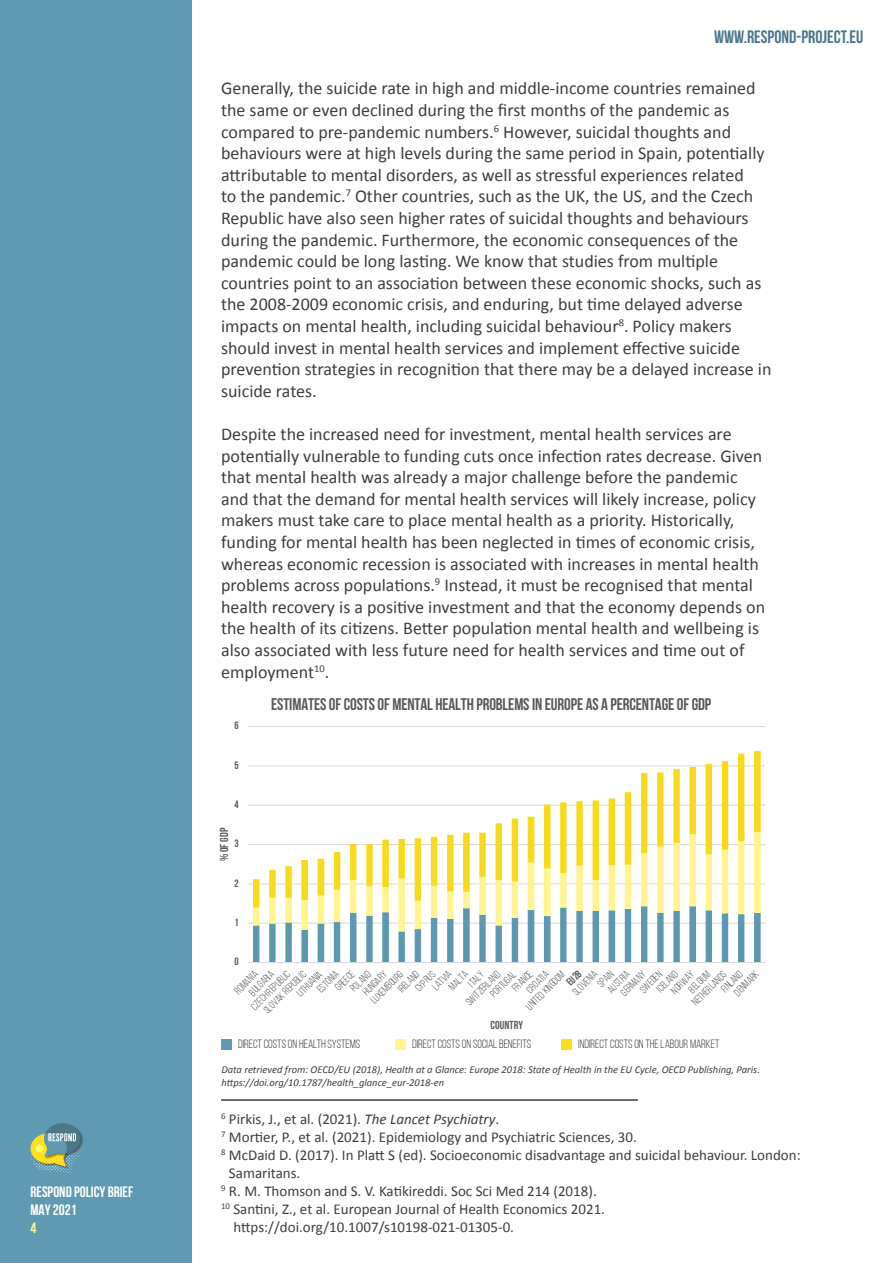
<style>
.page{position:relative;width:893px;height:1263px;background:#fff}
.page>*{position:absolute;margin:0;border:0;box-sizing:border-box;transform-origin:0 0}
.t1{font:18px/21.6px "Calibri";color:#3e3e3f}
.t2{font:18px "Bebas Neue";color:#4c7789}
.t3{font:16.95px "Bebas Neue";letter-spacing:-.005em;color:#595959}
.t4{font:15px/18px "Calibri";color:#3e3e3f}
.t5{font:700 15px/18px "Bebas Neue";color:#fff}
.t6{font:700 15px "Bebas Neue";color:#fff690}
.t7{font:12px "Bebas Neue";color:#3e3e3f}
.t8{font:11.55px "Bebas Neue";letter-spacing:.01em;color:#595959}
.t9{font:10.65px "Bebas Neue";color:#595959}
.t10{font:10.65px "Bebas Neue";color:#595959}
.t11{font:700 10.65px "Bebas Neue";color:#595959}
.t12{font:italic 10.5px "Calibri";color:#3e3e3f}
.s1{font-style:italic}
</style>
<div class="page">
<div style="left:0;top:0;width:191px;height:1263px;background:#5f99b2"></div>
<svg style="left:30px;top:1123px;width:53px;height:50px"></svg>
<hr style="left:221px;top:1099px;width:417px;height:2px;background:#3e3e3f">
<hr style="left:248px;top:923px;width:517px;height:1px;background:#d9d9d9">
<hr style="left:248px;top:883px;width:517px;height:1px;background:#d9d9d9">
<hr style="left:248px;top:844px;width:517px;height:1px;background:#d9d9d9">
<hr style="left:248px;top:805px;width:517px;height:1px;background:#d9d9d9">
<hr style="left:248px;top:765px;width:517px;height:1px;background:#d9d9d9">
<hr style="left:248px;top:726px;width:517px;height:1px;background:#d9d9d9">
<svg style="left:253px;top:931px;width:508px;height:31px"></svg>
<svg style="left:253px;top:907px;width:508px;height:24px"></svg>
<svg style="left:253px;top:751px;width:508px;height:156px"></svg>
<hr style="left:248px;top:962px;width:517px;height:1px;background:#d9d9d9">
<div style="left:221px;top:1039px;width:10px;height:10px;background:#5f99b2"></div>
<div style="left:395px;top:1039px;width:10px;height:10px;background:#fff690"></div>
<div style="left:561px;top:1039px;width:11px;height:10px;background:#ffde1c"></div>
<p class="t5" style="left:30px;top:1183px;width:104px">RESPOND POLICY BRIEF<br>MAY 2021</p>
<p class="t6" style="left:30px;top:1220px;width:7px">4</p>
<p class="t2" style="left:714px;top:27px;width:151px">WWW.RESPOND-PROJECT.EU</p>
<p class="t1" style="left:221px;top:77px;width:552px">Generally, the suicide rate in high and middle-income countries remained the same or even declined during the first months of the pandemic as compared to pre-pandemic numbers.<sup>6</sup> However, suicidal thoughts and behaviours were at high levels during the same period in Spain, potentially attributable to mental disorders, as well as stressful experiences related<br>to the pandemic.<sup>7</sup> Other countries, such as the UK, the US, and the Czech Republic have also seen higher rates of suicidal thoughts and behaviours during the pandemic. Furthermore, the economic consequences of the pandemic could be long lasting. We know that studies from multiple countries point to an association between these economic shocks, such as the 2008-2009 economic crisis, and enduring, but time delayed adverse impacts on mental health, including suicidal behaviour<sup>8</sup>. Policy makers should invest in mental health services and implement effective suicide prevention strategies in recognition that there may be a delayed increase in suicide rates.</p>
<p class="t1" style="left:221px;top:422px;width:545px">Despite the increased need for investment, mental health services are potentially vulnerable to funding cuts once infection rates decrease. Given that mental health was already a major challenge before the pandemic and that the demand for mental health services will likely increase, policy makers must take care to place mental health as a priority. Historically, funding for mental health has been neglected in times of economic crisis, whereas economic recession is associated with increases in mental health problems across populations.<sup>9</sup> Instead, it must be recognised that mental health recovery is a positive investment and that the economy depends on the health of its citizens. Better population mental health and wellbeing is also associated with less future need for health services and time out of employment<sup>10</sup>.</p>
<p class="t10" style="left:234px;top:720px;width:6px">6</p>
<p class="t10" style="left:234px;top:759px;width:6px">5</p>
<p class="t10" style="left:234px;top:799px;width:6px">4</p>
<p class="t8" style="left:218px;top:861px;width:35px;rotate:-90deg">% OF GDP</p>
<p class="t10" style="left:234px;top:838px;width:6px">3</p>
<p class="t10" style="left:234px;top:877px;width:6px">2</p>
<p class="t10" style="left:234px;top:916px;width:6px">1</p>
<p class="t10" style="left:234px;top:956px;width:6px">0</p>
<p class="t3" style="left:271px;top:694px;width:442px">ESTIMATESOFCOSTSOF MENTAL HEALTH PROBLEMS IN EUROPE AS A PERCENTAGEOFGDP</p>
<p class="t9" style="left:524px;top:1004px;width:51px;rotate:-45deg">UNITED KINGDOM</p>
<p class="t11" style="left:564px;top:979px;width:18px;rotate:-45deg">EU28</p>
<p class="t9" style="left:447px;top:984px;width:24px;rotate:-45deg">MALTA</p>
<p class="t9" style="left:466px;top:981px;width:19px;rotate:-45deg">ITALY</p>
<p class="t9" style="left:605px;top:987px;width:28px;rotate:-45deg">AUSTRIA</p>
<p class="t9" style="left:232px;top:988px;width:30px;rotate:-45deg">ROMANIA</p>
<p class="t9" style="left:570px;top:990px;width:32px;rotate:-45deg">SLOVENIA</p>
<p class="t9" style="left:595px;top:981px;width:20px;rotate:-45deg">SPAIN</p>
<p class="t9" style="left:348px;top:985px;width:26px;rotate:-45deg">POLAND</p>
<p class="t9" style="left:638px;top:987px;width:28px;rotate:-45deg">SWEDEN</p>
<p class="t9" style="left:315px;top:987px;width:27px;rotate:-45deg">ESTONIA</p>
<p class="t9" style="left:261px;top:1007px;width:57px;rotate:-45deg">SLOVAK REPUBLIC</p>
<p class="t9" style="left:333px;top:985px;width:25px;rotate:-45deg">GREECE</p>
<p class="t9" style="left:524px;top:987px;width:28px;rotate:-45deg">CROATIA</p>
<p class="t9" style="left:510px;top:985px;width:26px;rotate:-45deg">FRANCE</p>
<p class="t9" style="left:463px;top:999px;width:46px;rotate:-45deg">SWITZERLAND</p>
<p class="t9" style="left:247px;top:990px;width:32px;rotate:-45deg">BULGARIA</p>
<p class="t9" style="left:413px;top:986px;width:26px;rotate:-45deg">CYPRUS</p>
<p class="t9" style="left:249px;top:1004px;width:52px;rotate:-45deg">CZECHREPUBLIC</p>
<p class="t9" style="left:669px;top:988px;width:29px;rotate:-45deg">NORWAY</p>
<p class="t9" style="left:430px;top:984px;width:24px;rotate:-45deg">LATVIA</p>
<p class="t9" style="left:361px;top:989px;width:31px;rotate:-45deg">HUNGARY</p>
<p class="t9" style="left:618px;top:990px;width:32px;rotate:-45deg">GERMANY</p>
<p class="t9" style="left:654px;top:986px;width:27px;rotate:-45deg">ICELAND</p>
<p class="t9" style="left:719px;top:986px;width:27px;rotate:-45deg">FINLAND</p>
<p class="t9" style="left:396px;top:986px;width:27px;rotate:-45deg">IRELAND</p>
<p class="t9" style="left:488px;top:991px;width:34px;rotate:-45deg">PORTUGAL</p>
<p class="t9" style="left:368px;top:998px;width:43px;rotate:-45deg">LUXEMBOURG</p>
<p class="t9" style="left:294px;top:991px;width:33px;rotate:-45deg">LITHUANIA</p>
<p class="t9" style="left:732px;top:990px;width:32px;rotate:-45deg">DENMARK</p>
<p class="t9" style="left:690px;top:1000px;width:45px;rotate:-45deg">NETHERLANDS</p>
<p class="t9" style="left:686px;top:987px;width:27px;rotate:-45deg">BELGIUM</p>
<p class="t8" style="left:490px;top:1018px;width:34px">COUNTRY</p>
<p class="t7" style="left:238px;top:1038px;width:124px">DIRECT COSTS ON HEALTH SYSTEMS</p>
<p class="t7" style="left:412px;top:1038px;width:121px">DIRECT COSTS ON SOCIAL BENEFITS</p>
<p class="t7" style="left:578px;top:1038px;width:143px">INDIRECT COSTS ON THE LABOUR MARKET</p>
<p class="t12" style="left:221px;top:1063px;width:540px">Data retrieved from: OECD/EU (2018), Health at a Glance: Europe 2018: State of Health in the EU Cycle, OECD Publishing, Paris.</p>
<p class="t12" style="left:221px;top:1076px;width:224px">https://doi.org/10.1787/health_glance_eur-2018-en</p>
<p class="t4" style="left:221px;top:1109px;width:280px"><sup>6</sup> Pirkis, J., et al. (2021). <span class="s1">The Lancet Psychiatry</span>.</p>
<p class="t4" style="left:221px;top:1127px;width:417px"><sup>7</sup> Mortier, P., et al. (2021). Epidemiology and Psychiatric Sciences, 30.</p>
<p class="t4" style="left:229px;top:1145px;width:573px;text-indent:-8px"><sup>8</sup> McDaid D. (2017). In Platt S (ed). Socioeconomic disadvantage and suicidal behaviour. London:<br>Samaritans.</p>
<p class="t4" style="left:221px;top:1181px;width:377px"><sup>9</sup> R. M. Thomson and S. V. Katikireddi. Soc Sci Med 214 (2018).</p>
<p class="t4" style="left:233px;top:1199px;width:373px;text-indent:-12px"><sup>10</sup> Santini, Z., et al. European Journal of Health Economics 2021. https://doi.org/10.1007/s10198-021-01305-0.</p>
</div>
